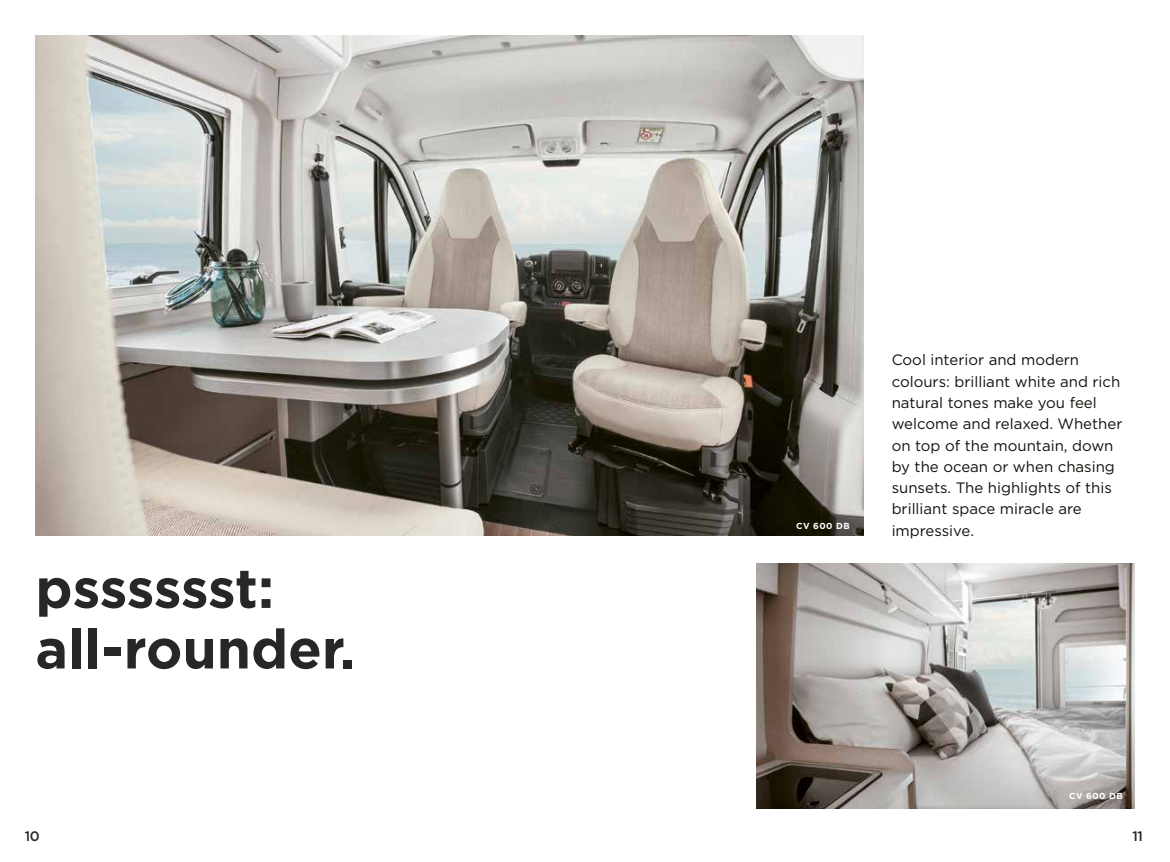
<style>
.page{position:relative;width:1170px;height:862px;background:#fff}
.page>*{position:absolute;margin:0;border:0;box-sizing:border-box;transform-origin:0 0}
.t1{font:700 55px/60.5px "Gotham";color:#252827}
.t2{font:15px/21.2px "Gotham";color:#12120d}
.t3{font:500 13.75px "Gotham";color:#252827}
.t4{font:700 8.75px "Gotham";letter-spacing:.05em;color:#fff}
</style>
<div class="page">
<img style="left:756px;top:563px;width:378px;height:245px">
<img style="left:35px;top:35px;width:828px;height:500px">
<h1 class="t1" style="left:35px;top:557px;width:322px">psssssst: all-rounder.</h1>
<p class="t4" style="left:796px;top:519px;width:55px">CV 600 DB</p>
<p class="t2" style="left:891px;top:349px;width:232px">Cool interior and modern colours: brilliant white and rich natural tones make you feel welcome and relaxed. Whether on top of the mountain, down by the ocean or when chasing sunsets. The highlights of this brilliant space miracle are impressive.</p>
<p class="t4" style="left:1069px;top:790px;width:55px">CV 600 DB</p>
<p class="t3" style="left:25px;top:826px;width:17px">10</p>
<p class="t3" style="left:1132px;top:826px;width:12px">11</p>
</div>
